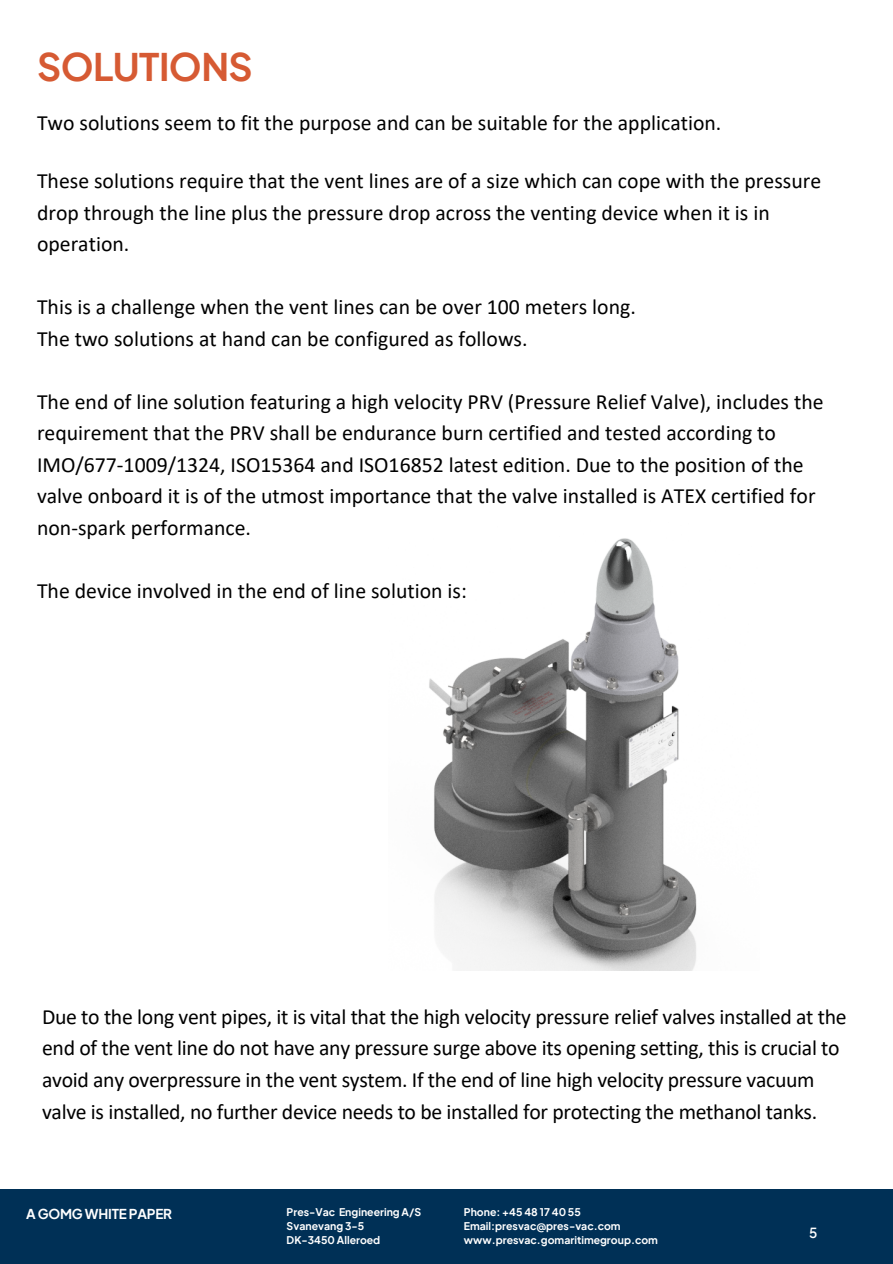
<style>
.page{position:relative;width:893px;height:1264px;background:#fff}
.page>*{position:absolute;margin:0;border:0;box-sizing:border-box;transform-origin:0 0}
.t1{font:700 37.5px "Plus Jakarta Sans";letter-spacing:-.015em;color:#d65a33}
.t2{font:21.75px/31.5px "Calibri";color:#000}
.t3{font:700 13.5px "Plus Jakarta Sans";letter-spacing:-.015em;color:#fff}
.t4{font:600 13.5px "Plus Jakarta Sans";color:#fff}
.t5{font:700 10.5px/14px "Plus Jakarta Sans";color:#fff}
</style>
<div class="page">
<div style="left:0;top:1188px;width:892px;height:75px;background:#003056"></div>
<img style="left:429px;top:538px;width:268px;height:432px">
<h1 class="t1" style="left:37px;top:42px;width:217px">SOLUTIONS</h1>
<p class="t2" style="left:37px;top:108px;width:686px">Two solutions seem to fit the purpose and can be suitable for the application.</p>
<p class="t2" style="left:37px;top:167px;width:785px">These solutions require that the vent lines are of a size which can cope with the pressure drop through the line plus the pressure drop across the venting device when it is in operation.</p>
<p class="t2" style="left:37px;top:293px;width:600px">This is a challenge when the vent lines can be over 100 meters long.<br>The two solutions at hand can be configured as follows.</p>
<p class="t2" style="left:37px;top:387px;width:788px">The end of line solution featuring a high velocity PRV (Pressure Relief Valve), includes the requirement that the PRV shall be endurance burn certified and tested according to IMO/677-1009/1324, ISO15364 and ISO16852 latest edition. Due to the position of the valve onboard it is of the utmost importance that the valve installed is ATEX certified for non-spark performance.</p>
<p class="t2" style="left:37px;top:576px;width:431px">The device involved in the end of line solution is:</p>
<p class="t2" style="left:42px;top:1002px;width:806px">Due to the long vent pipes, it is vital that the high velocity pressure relief valves installed at the end of the vent line do not have any pressure surge above its opening setting, this is crucial to avoid any overpressure in the vent system. If the end of line high velocity pressure vacuum valve is installed, no further device needs to be installed for protecting the methanol tanks.</p>
<p class="t3" style="left:26px;top:1205px;width:147px">A GOMG WHITE PAPER</p>
<p class="t5" style="left:286px;top:1205px;width:136px">Pres-Vac Engineering A/S<br>Svanevang 3-5<br>DK-3450 Alleroed</p>
<p class="t5" style="left:464px;top:1205px;width:195px">Phone: +45 48 17 40 55<br>Email:presvac@pres-vac.com www.presvac.gomaritimegroup.com</p>
<p class="t4" style="left:809px;top:1224px;width:10px">5</p>
</div>
